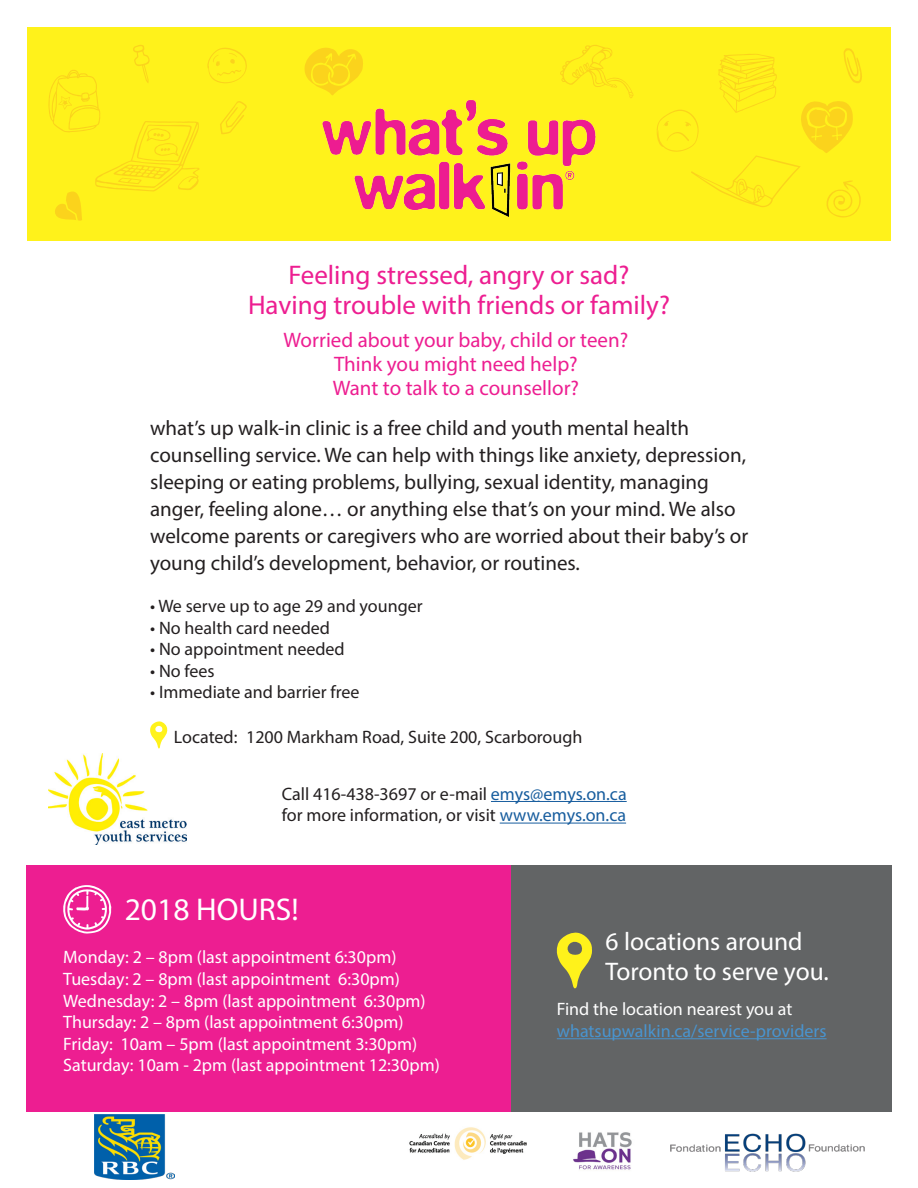
<style>
.page{position:relative;width:918px;height:1188px;background:#fff}
.page>*{position:absolute;margin:0;border:0;box-sizing:border-box;transform-origin:0 0}
.t1{font:31.5px "Myriad Pro";color:#fff}
.t2{font:27px "Myriad Pro";color:#ed1e91}
.t3{font:25.5px/30.6px "Myriad Pro";color:#fff}
.t4{font:21px/27px "Myriad Pro";color:#231f20}
.t5{font:21px/24px "Myriad Pro";color:#ed1e91;text-align:center}
.t6{font:18px/21.6px "Myriad Pro";color:#fff}
.t7{font:18px "Myriad Pro";color:#231f20}
.t8{font:18px/21.6px "Myriad Pro";color:#4994cf}
.s1{color:#175d9e}
.s2{color:#fff}
</style>
<div class="page">
<hr style="left:491px;top:801px;width:136px;height:1px;background:#175d9e">
<hr style="left:500px;top:823px;width:126px;height:1px;background:#175d9e">
<div style="left:27px;top:865px;width:484px;height:246px;background:#ed1e91"></div>
<div style="left:511px;top:865px;width:380px;height:246px;background:#626465"></div>
<hr style="left:557px;top:1038px;width:270px;height:1px;background:#4994cf">
<svg style="left:556px;top:932px;width:36px;height:56px"></svg>
<svg style="left:63px;top:885px;width:48px;height:49px"></svg>
<svg style="left:150px;top:721px;width:18px;height:28px"></svg>
<div style="left:27px;top:27px;width:864px;height:213px;background:#fff21b"></div>
<svg style="left:220px;top:101px;width:27px;height:33px"></svg>
<svg style="left:304px;top:48px;width:59px;height:47px"></svg>
<svg style="left:48px;top:45px;width:152px;height:176px"></svg>
<svg style="left:560px;top:45px;width:74px;height:53px"></svg>
<svg style="left:657px;top:48px;width:205px;height:170px"></svg>
<svg style="left:207px;top:48px;width:40px;height:35px"></svg>
<img style="left:322px;top:99px;width:274px;height:117px">
<img style="left:409px;top:1127px;width:118px;height:33px">
<img style="left:49px;top:754px;width:138px;height:91px">
<img style="left:94px;top:1115px;width:80px;height:65px">
<img style="left:647px;top:1111px;width:244px;height:61px">
<img style="left:573px;top:1132px;width:59px;height:38px">
<p class="t2" style="left:289px;top:258px;width:342px">Feeling stressed, angry or sad?</p>
<p class="t2" style="left:248px;top:288px;width:423px">Having trouble with friends or family?</p>
<p class="t5" style="left:284px;top:327px;width:346px">Worried about your baby, child or teen?<br>Think you might need help?<br>Want to talk to a counsellor?</p>
<p class="t4" style="left:150px;top:414px;width:600px">what’s up walk-in clinic is a free child and youth mental health counselling service. We can help with things like anxiety, depression, sleeping or eating problems, bullying, sexual identity, managing anger, feeling alone… or anything else that’s on your mind. We also welcome parents or caregivers who are worried about their baby’s or young child’s development, behavior, or routines.</p>
<p class="t7" style="left:150px;top:595px;width:274px">• We serve up to age 29 and younger</p>
<p class="t7" style="left:150px;top:616px;width:181px">• No health card needed</p>
<p class="t7" style="left:150px;top:638px;width:196px">• No appointment needed</p>
<p class="t7" style="left:150px;top:660px;width:66px">• No fees</p>
<p class="t7" style="left:150px;top:681px;width:211px">• Immediate and barrier free</p>
<p class="t7" style="left:174px;top:725px;width:410px">Located: 1200 Markham Road, Suite 200, Scarborough</p>
<p class="t7" style="left:282px;top:783px;width:346px">Call 416-438-3697 or e-mail <span class="s1">emys@emys.on.ca</span></p>
<p class="t7" style="left:282px;top:804px;width:346px">for more information, or visit <span class="s1">www.emys.on.ca</span></p>
<p class="t1" style="left:125px;top:890px;width:175px">2018 HOURS!</p>
<p class="t6" style="left:63px;top:946px;width:335px">Monday: 2 – 8pm (last appointment 6:30pm)</p>
<p class="t6" style="left:63px;top:968px;width:338px">Tuesday: 2 – 8pm (last appointment 6:30pm)</p>
<p class="t6" style="left:63px;top:990px;width:364px">Wednesday: 2 – 8pm (last appointment 6:30pm)</p>
<p class="t6" style="left:63px;top:1011px;width:378px">Thursday: 2 – 8pm (last appointment 6:30pm)<br>Friday: 10am – 5pm (last appointment 3:30pm)<br>Saturday: 10am - 2pm (last appointment 12:30pm)</p>
<p class="t3" style="left:606px;top:925px;width:225px">6 locations around<br>Toronto to serve you.</p>
<p class="t8" style="left:557px;top:998px;width:271px"><span class="s2">Find the location nearest you at </span>whatsupwalkin.ca/service-providers</p>
</div>
